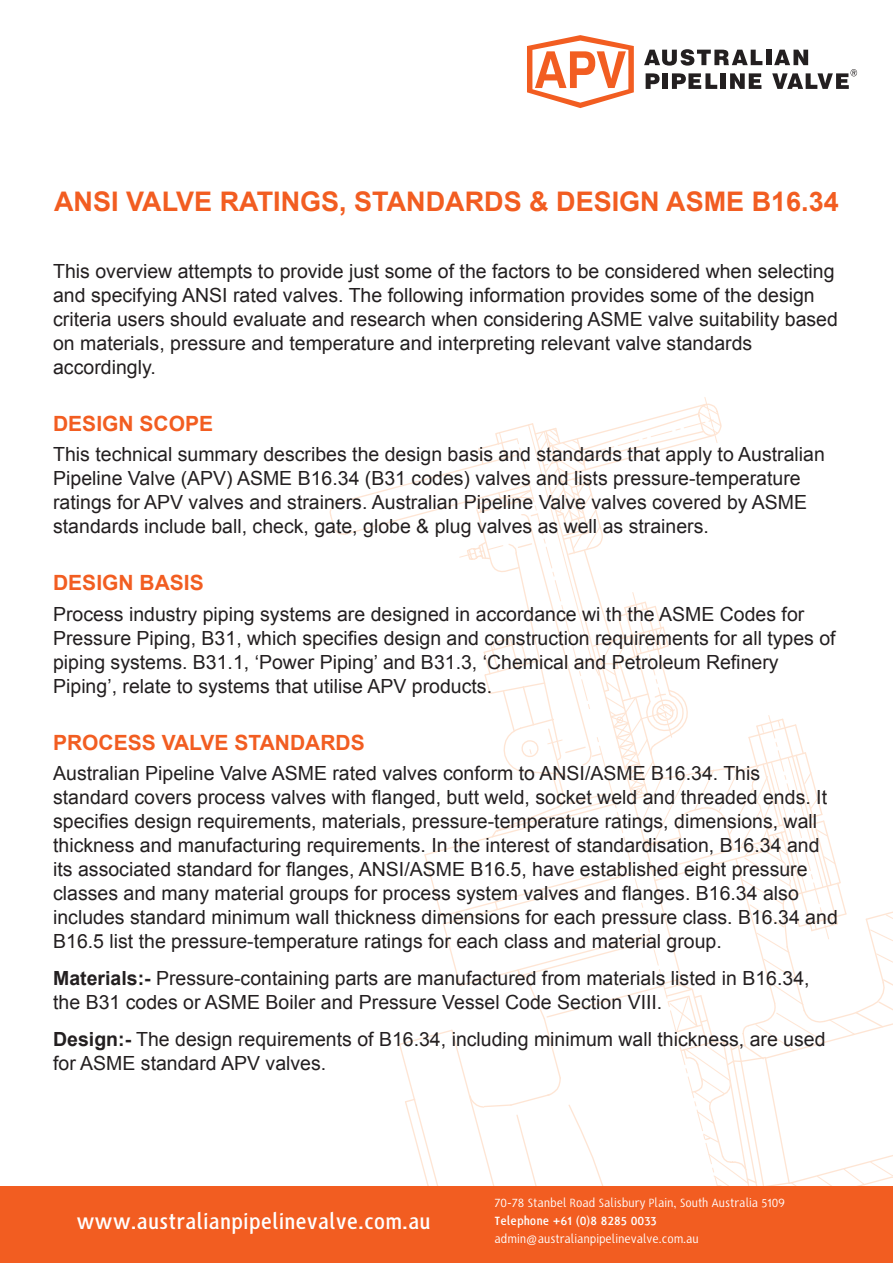
<style>
.page{position:relative;width:893px;height:1263px;background:#fff}
.page>*{position:absolute;margin:0;border:0;box-sizing:border-box;transform-origin:0 0}
.t1{font:700 27px "Arial";color:#f25d21}
.t2{font:700 24px "HS Sans";color:#fff}
.SUB_HEADING{font:700 21px "Arial";color:#f25d21}
.BODY{font:19.5px/24px "Arial";color:#231f20}
.t3{font:13.5px/18px "HS Sans";color:#fff}
.s1{font-weight:700}
.s2{font-size:13.05px}
.s3{font-weight:700;font-size:13.05px}
</style>
<div class="page">
<svg style="left:329px;top:397px;width:564px;height:789px"></svg>
<div style="left:0;top:1186px;width:893px;height:77px;background:#f25d21"></div>
<svg style="left:527px;top:35px;width:107px;height:73px"></svg>
<svg style="left:644px;top:49px;width:118px;height:17px"></svg>
<div style="left:766px;top:50px;width:5px;height:15px;background:#231f20"></div>
<svg style="left:646px;top:73px;width:14px;height:16px"></svg>
<div style="left:663px;top:73px;width:5px;height:16px;background:#231f20"></div>
<svg style="left:672px;top:73px;width:45px;height:16px"></svg>
<div style="left:721px;top:73px;width:5px;height:16px;background:#231f20"></div>
<svg style="left:730px;top:73px;width:31px;height:16px"></svg>
<svg style="left:772px;top:50px;width:85px;height:39px"></svg>
<p class="t1" style="left:54px;top:184px;width:786px">ANSI VALVE RATINGS, STANDARDS &amp; DESIGN ASME B16.34</p>
<p class="BODY" style="left:53px;top:259px;width:786px">This overview attempts to provide just some of the factors to be considered when selecting and specifying ANSI rated valves. The following information provides some of the design criteria users should evaluate and research when considering ASME valve suitability based on materials, pressure and temperature and interpreting relevant valve standards accordingly.</p>
<p class="SUB_HEADING" style="left:53px;top:409px;width:161px">DESIGN SCOPE</p>
<p class="BODY" style="left:53px;top:442px;width:773px">This technical summary describes the design basis and standards that apply to Australian Pipeline Valve (APV) ASME B16.34 (B31 codes) valves and lists pressure-temperature ratings for APV valves and strainers. Australian Pipeline Valve valves covered by ASME standards include ball, check, gate, globe &amp; plug valves as well as strainers.</p>
<p class="SUB_HEADING" style="left:53px;top:569px;width:152px">DESIGN BASIS</p>
<p class="BODY" style="left:53px;top:602px;width:784px">Process industry piping systems are designed in accordance wi th the ASME Codes for Pressure Piping, B31, which specifies design and construction requirements for all types of piping systems. B31.1, ‘Power Piping’ and B31.3, ‘Chemical and Petroleum Refinery Piping’, relate to systems that utilise APV products.</p>
<p class="SUB_HEADING" style="left:53px;top:728px;width:313px">PROCESS VALVE STANDARDS</p>
<p class="BODY" style="left:53px;top:761px;width:786px">Australian Pipeline Valve ASME rated valves conform to ANSI/ASME B16.34. This standard covers process valves with flanged, butt weld, socket weld and threaded ends. It specifies design requirements, materials, pressure-temperature ratings, dimensions, wall thickness and manufacturing requirements. In the interest of standardisation, B16.34 and its associated standard for flanges, ANSI/ASME B16.5, have established eight pressure classes and many material groups for process system valves and flanges. B16.34 also includes standard minimum wall thickness dimensions for each pressure class. B16.34 and B16.5 list the pressure-temperature ratings for each class and material group.</p>
<p class="BODY" style="left:53px;top:966px;width:758px"><span class="s1">Materials:-</span> Pressure-containing parts are manufactured from materials listed in B16.34, the B31 codes or ASME Boiler and Pressure Vessel Code Section VIII.</p>
<p class="BODY" style="left:53px;top:1027px;width:774px"><span class="s1">Design:-</span> The design requirements of B16.34, including minimum wall thickness, are used for ASME standard APV valves.</p>
<p class="t2" style="left:77px;top:1209px;width:356px">www.australianpipelinevalve.com.au</p>
<p class="t3" style="left:495px;top:1194px;width:292px">70-78 Stanbel Road Salisbury Plain, South Australia <span class="s2">5</span>109<br><span class="s1">Telephone +61 (0)8 828</span><span class="s3">5</span> <span class="s1">00</span><span class="s3">33 </span>admin@australianpipelinevalve.com.au</p>
</div>
